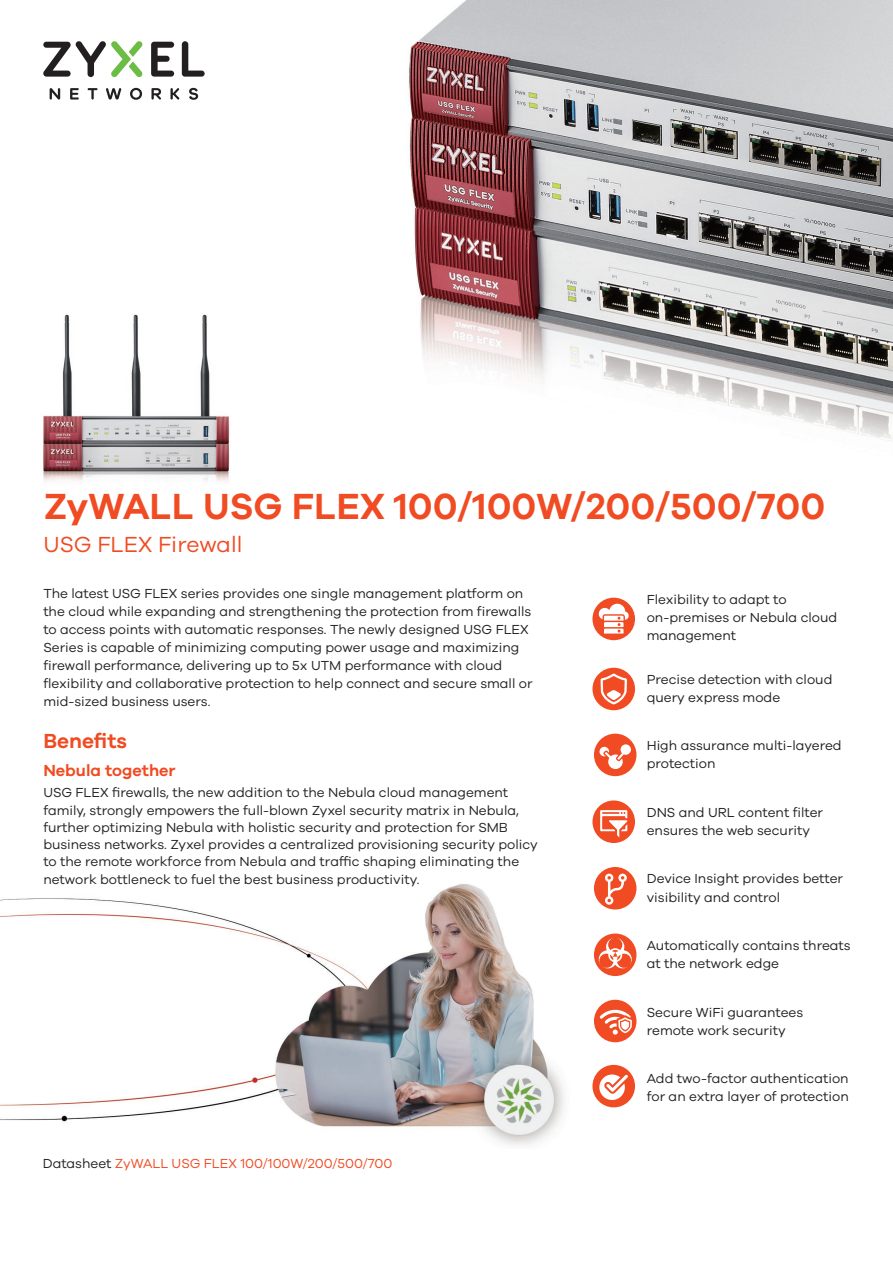
<style>
.page{position:relative;width:893px;height:1263px;background:#fff}
.page>*{position:absolute;margin:0;border:0;box-sizing:border-box;transform-origin:0 0}
.t1{font:600 37.5px "Galano Grotesque";color:#f04b22}
.t2{font:22.5px "Galano Grotesque";color:#f04b22}
.t3{font:600 21px "Galano Grotesque";color:#f04b22}
.t4{font:600 16.5px "Galano Grotesque";color:#f04b22}
.brand_2_0_intro_bene{font:13.5px/18px "Galano Grotesque";color:#231f20}
.brand_2_0_features{font:13.5px "Galano Grotesque";color:#f04b22}
.s1{color:#231f20}
</style>
<div class="page">
<img style="left:0;top:872px;width:637px;height:274px">
<img style="left:43px;top:314px;width:187px;height:167px">
<img style="left:409px;top:0;width:484px;height:441px">
<div style="left:592px;top:668px;width:43px;height:42px;background:#f04b22;border-radius:50%"></div>
<svg style="left:600px;top:673px;width:27px;height:31px"></svg>
<div style="left:592px;top:598px;width:43px;height:42px;background:#f04b22;border-radius:50%"></div>
<svg style="left:599px;top:604px;width:30px;height:29px"></svg>
<div style="left:592px;top:800px;width:43px;height:43px;background:#f04b22;border-radius:50%"></div>
<svg style="left:600px;top:810px;width:27px;height:27px"></svg>
<div style="left:594px;top:1000px;width:42px;height:42px;background:#f04b22;border-radius:50%"></div>
<svg style="left:600px;top:1010px;width:32px;height:25px"></svg>
<div style="left:592px;top:1065px;width:43px;height:42px;background:#f04b22;border-radius:50%"></div>
<svg style="left:599px;top:1074px;width:29px;height:26px"></svg>
<div style="left:594px;top:734px;width:42px;height:42px;background:#f04b22;border-radius:50%"></div>
<svg style="left:599px;top:744px;width:32px;height:25px"></svg>
<div style="left:594px;top:933px;width:42px;height:43px;background:#f04b22;border-radius:50%"></div>
<svg style="left:598px;top:938px;width:35px;height:31px"></svg>
<div style="left:594px;top:867px;width:42px;height:42px;background:#f04b22;border-radius:50%"></div>
<svg style="left:605px;top:874px;width:22px;height:31px"></svg>
<svg style="left:50px;top:88px;width:10px;height:12px"></svg>
<svg style="left:70px;top:88px;width:9px;height:12px"></svg>
<svg style="left:88px;top:88px;width:10px;height:12px"></svg>
<svg style="left:106px;top:88px;width:15px;height:12px"></svg>
<svg style="left:130px;top:88px;width:12px;height:12px"></svg>
<svg style="left:170px;top:88px;width:10px;height:12px"></svg>
<svg style="left:189px;top:88px;width:9px;height:12px"></svg>
<svg style="left:151px;top:88px;width:10px;height:12px"></svg>
<svg style="left:182px;top:41px;width:23px;height:36px"></svg>
<svg style="left:151px;top:42px;width:23px;height:35px"></svg>
<svg style="left:43px;top:41px;width:100px;height:36px"></svg>
<p class="t1" style="left:44px;top:484px;width:783px">ZyWALL USG FLEX 100/100W/200/500/700</p>
<p class="t2" style="left:44px;top:531px;width:200px">USG FLEX Firewall</p>
<p class="brand_2_0_intro_bene" style="left:43px;top:584px;width:491px">The latest USG FLEX series provides one single management platform on the cloud while expanding and strengthening the protection from firewalls to access points with automatic responses. The newly designed USG FLEX Series is capable of minimizing computing power usage and maximizing firewall performance, delivering up to 5x UTM performance with cloud flexibility and collaborative protection to help connect and secure small or mid-sized business users.</p>
<p class="t3" style="left:43px;top:728px;width:85px">Benefits</p>
<p class="t4" style="left:43px;top:760px;width:134px">Nebula together</p>
<p class="brand_2_0_intro_bene" style="left:43px;top:784px;width:496px;line-height:17.2px">USG FLEX firewalls, the new addition to the Nebula cloud management family, strongly empowers the full-blown Zyxel security matrix in Nebula, further optimizing Nebula with holistic security and protection for SMB business networks. Zyxel provides a centralized provisioning security policy to the remote workforce from Nebula and traffic shaping eliminating the network bottleneck to fuel the best business productivity.</p>
<p class="brand_2_0_intro_bene" style="left:647px;top:590px;width:192px">Flexibility to adapt to on-premises or Nebula cloud management</p>
<p class="brand_2_0_intro_bene" style="left:647px;top:670px;width:187px">Precise detection with cloud query express mode</p>
<p class="brand_2_0_intro_bene" style="left:647px;top:736px;width:196px">High assurance multi-layered protection</p>
<p class="brand_2_0_intro_bene" style="left:647px;top:803px;width:178px">DNS and URL content filter ensures the web security</p>
<p class="brand_2_0_intro_bene" style="left:647px;top:869px;width:198px">Device Insight provides better visibility and control</p>
<p class="brand_2_0_intro_bene" style="left:647px;top:936px;width:206px">Automatically contains threats at the network edge</p>
<p class="brand_2_0_intro_bene" style="left:647px;top:1003px;width:158px">Secure WiFi guarantees remote work security</p>
<p class="brand_2_0_intro_bene" style="left:647px;top:1069px;width:203px">Add two-factor authentication for an extra layer of protection</p>
<p class="brand_2_0_features" style="left:43px;top:1155px;width:351px"><span class="s1">Datasheet</span> ZyWALL USG FLEX 100/100W/200/500/700</p>
</div>
